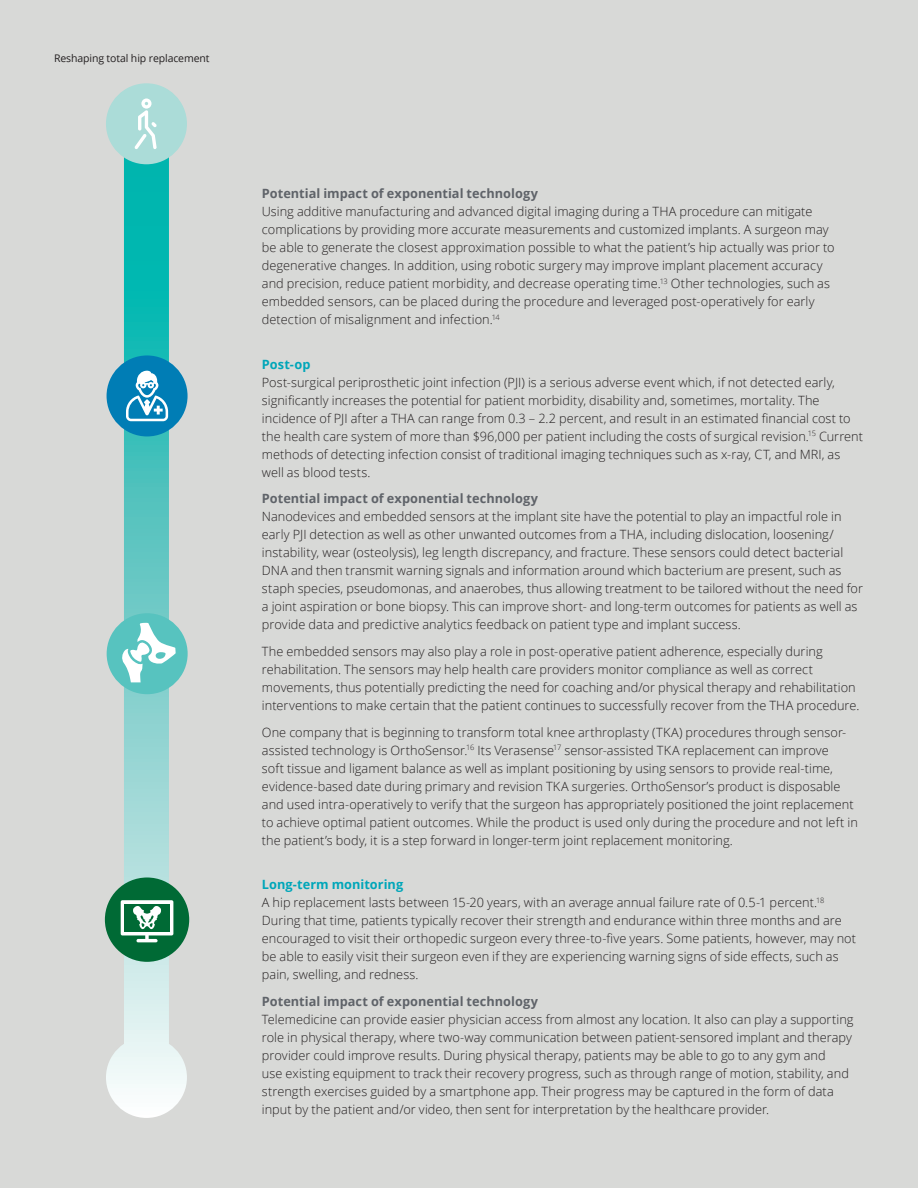
<style>
.page{position:relative;width:918px;height:1188px;background:#d8d9d7}
.page>*{position:absolute;margin:0;border:0;box-sizing:border-box;transform-origin:0 0}
.Body_copy__8_5_12pt{font:300 12.75px/18px "Open Sans";letter-spacing:.005em;color:#231f20}
.Subhead_C__8_5pt_12p{font:700 12.75px "Open Sans";color:#5f6369}
.Subhead_A__8_5_12pt{font:700 12.75px "Open Sans";color:#00a6b9}
.Brochure_title___Lef{font:10.5px "Open Sans";letter-spacing:-.01em;color:#231f20}
</style>
<div class="page">
<svg style="left:124px;top:164px;width:45px;height:879px;background:#62cbc7"></svg>
<div style="left:106px;top:1037px;width:81px;height:81px;background:#f1f9f9;border-radius:40px"></div>
<svg style="left:105px;top:877px;width:84px;height:85px"></svg>
<svg style="left:106px;top:83px;width:81px;height:81px"></svg>
<svg style="left:107px;top:613px;width:81px;height:81px"></svg>
<div style="left:107px;top:355px;width:81px;height:81px;background:#007db5;border-radius:50%"></div>
<svg style="left:126px;top:371px;width:42px;height:50px"></svg>
<p class="Brochure_title___Lef" style="left:54px;top:51px;width:157px">Reshaping total hip replacement</p>
<p class="Subhead_C__8_5pt_12p" style="left:262px;top:184px;width:278px">Potential impact of exponential technology</p>
<p class="Body_copy__8_5_12pt" style="left:262px;top:202px;width:574px">Using additive manufacturing and advanced digital imaging during a THA procedure can mitigate complications by providing more accurate measurements and customized implants. A surgeon may be able to generate the closest approximation possible to what the patient’s hip actually was prior to degenerative changes. In addition, using robotic surgery may improve implant placement accuracy and precision, reduce patient morbidity, and decrease operating time.<sup>13</sup> Other technologies, such as embedded sensors, can be placed during the procedure and leveraged post-operatively for early detection of misalignment and infection.<sup>14</sup></p>
<p class="Subhead_A__8_5_12pt" style="left:262px;top:355px;width:50px">Post-op</p>
<p class="Body_copy__8_5_12pt" style="left:262px;top:373px;width:603px">Post-surgical periprosthetic joint infection (PJI) is a serious adverse event which, if not detected early, significantly increases the potential for patient morbidity, disability and, sometimes, mortality. The incidence of PJI after a THA can range from 0.3 – 2.2 percent, and result in an estimated financial cost to the health care system of more than $96,000 per patient including the costs of surgical revision.<sup>15</sup> Current methods of detecting infection consist of traditional imaging techniques such as x-ray, CT, and MRI, as well as blood tests.</p>
<p class="Subhead_C__8_5pt_12p" style="left:262px;top:490px;width:278px">Potential impact of exponential technology</p>
<p class="Body_copy__8_5_12pt" style="left:262px;top:507px;width:603px">Nanodevices and embedded sensors at the implant site have the potential to play an impactful role in early PJI detection as well as other unwanted outcomes from a THA, including dislocation, loosening/ instability, wear (osteolysis), leg length discrepancy, and fracture. These sensors could detect bacterial DNA and then transmit warning signals and information around which bacterium are present, such as staph species, pseudomonas, and anaerobes, thus allowing treatment to be tailored without the need for a joint aspiration or bone biopsy. This can improve short- and long-term outcomes for patients as well as provide data and predictive analytics feedback on patient type and implant success.</p>
<p class="Body_copy__8_5_12pt" style="left:262px;top:642px;width:599px">The embedded sensors may also play a role in post-operative patient adherence, especially during rehabilitation. The sensors may help health care providers monitor compliance as well as correct movements, thus potentially predicting the need for coaching and/or physical therapy and rehabilitation interventions to make certain that the patient continues to successfully recover from the THA procedure.</p>
<p class="Body_copy__8_5_12pt" style="left:262px;top:723px;width:597px">One company that is beginning to transform total knee arthroplasty (TKA) procedures through sensor&shy;assisted technology is OrthoSensor.<sup>16</sup> Its Verasense<sup>17</sup> sensor-assisted TKA replacement can improve<br>soft tissue and ligament balance as well as implant positioning by using sensors to provide real-time, evidence-based date during primary and revision TKA surgeries. OrthoSensor’s product is disposable and used intra-operatively to verify that the surgeon has appropriately positioned the joint replacement to achieve optimal patient outcomes. While the product is used only during the procedure and not left in the patient’s body, it is a step forward in longer-term joint replacement monitoring.</p>
<p class="Subhead_A__8_5_12pt" style="left:262px;top:876px;width:143px">Long-term monitoring</p>
<p class="Body_copy__8_5_12pt" style="left:262px;top:893px;width:596px">A hip replacement lasts between 15-20 years, with an average annual failure rate of 0.5-1 percent.<sup>18<br></sup>During that time, patients typically recover their strength and endurance within three months and are encouraged to visit their orthopedic surgeon every three-to-five years. Some patients, however, may not be able to easily visit their surgeon even if they are experiencing warning signs of side effects, such as pain, swelling, and redness.</p>
<p class="Subhead_C__8_5pt_12p" style="left:262px;top:992px;width:278px">Potential impact of exponential technology</p>
<p class="Body_copy__8_5_12pt" style="left:262px;top:1010px;width:593px">Telemedicine can provide easier physician access from almost any location. It also can play a supporting role in physical therapy, where two-way communication between patient-sensored implant and therapy provider could improve results. During physical therapy, patients may be able to go to any gym and<br>use existing equipment to track their recovery progress, such as through range of motion, stability, and strength exercises guided by a smartphone app. Their progress may be captured in the form of data input by the patient and/or video, then sent for interpretation by the healthcare provider.</p>
</div>
